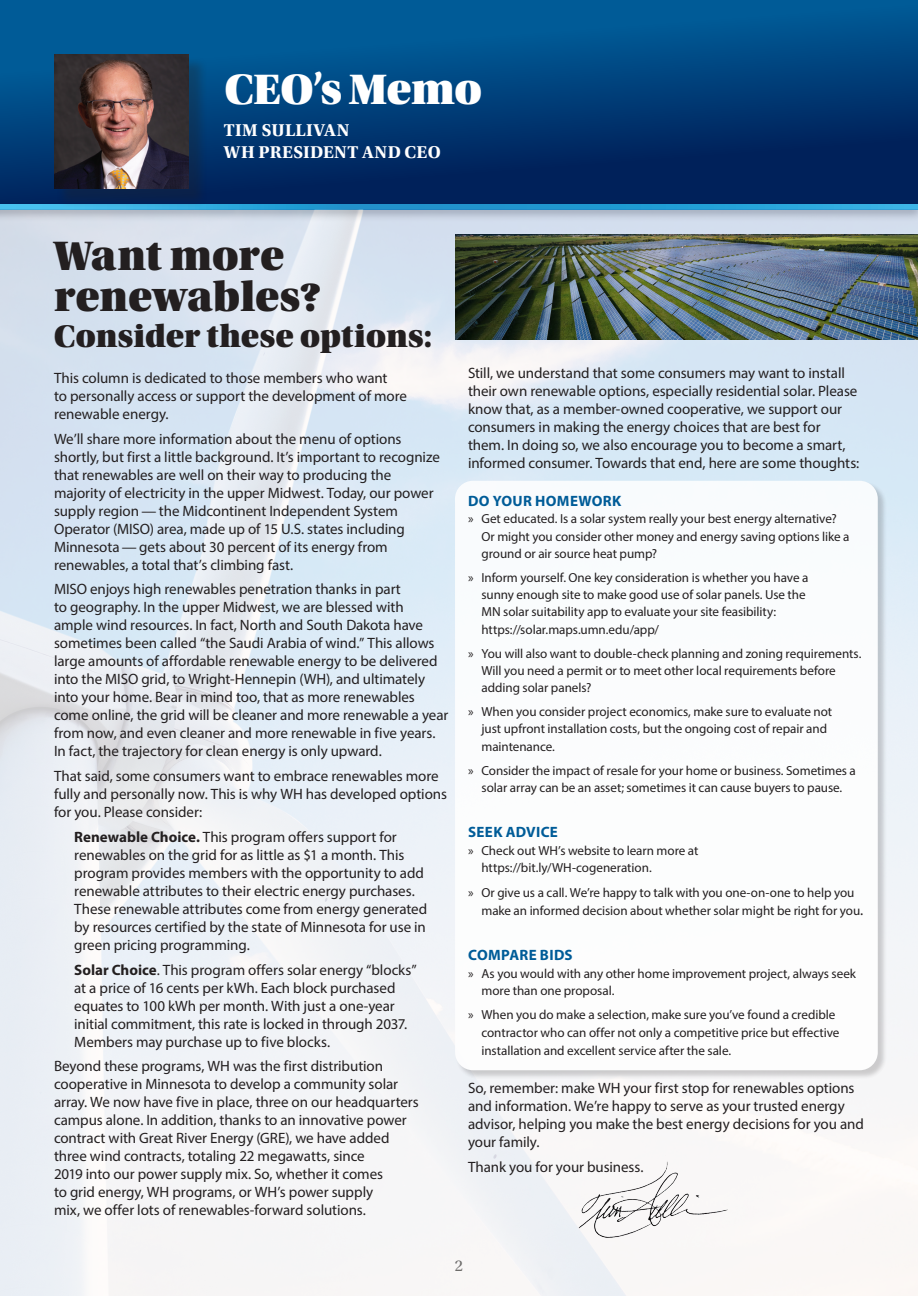
<style>
.page{position:relative;width:918px;height:1296px;background:#fff}
.page>*{position:absolute;margin:0;border:0;box-sizing:border-box;transform-origin:0 0}
.t1{font:45px "Utopia Std Black Headline";letter-spacing:-.005em;color:#fff}
.Headline_1{font:43.5px/40.5px "Utopia Std Black Headline";letter-spacing:.005em;color:#231f20}
.Headline_2{font:33px "Utopia Std Black Headline";letter-spacing:.005em;color:#231f20}
.t2{font:700 18px/21.6px "Utopia Std";letter-spacing:.02em;color:#fff}
.t3{font:16.5px "Utopia Std";color:#515251}
.Body_Text{font:15px/18px "Myriad Pro";letter-spacing:-.005em;color:#231f20}
.Header_-_blue_all_ca{font:700 15px "Myriad Pro";letter-spacing:.02em;color:#005c98}
.t4{font:13.2px/17.2px "Myriad Pro";letter-spacing:-.005em;color:#231f20}
.s1{font-weight:700}
.s2{font-size:15px}
</style>
<div class="page">
<svg style="left:0;top:204px;width:918px;height:6px;background:#299fd5"></svg>
<svg style="left:0;top:0;width:918px;height:204px;background:#003f79"></svg>
<div style="left:56px;top:56px;width:152px;height:152px;background:#231f20;opacity:.3"></div>
<img style="left:54px;top:54px;width:135px;height:135px">
<img style="left:0;top:210px;width:918px;height:1086px">
<img style="left:575px;top:1150px;width:166px;height:105px">
<img style="left:455px;top:235px;width:463px;height:105px">
<div style="left:455px;top:481px;width:432px;height:599px;background:#231f20;opacity:.24"></div>
<div style="left:455px;top:481px;width:423px;height:589px;background:#fff;border-radius:18px"></div>
<h1 class="t1" style="left:225px;top:66px;width:259px">CEO’s Memo</h1>
<p class="t2" style="left:224px;top:120px;width:218px">TIM SULLIVAN<br>WH PRESIDENT AND CEO</p>
<p class="Headline_1" style="left:54px;top:237px;width:269px">Want more renewables?</p>
<p class="Headline_2" style="left:54px;top:319px;width:380px">Consider these options:</p>
<p class="Body_Text" style="left:54px;top:369px;width:355px">This column is dedicated to those members who want<br>to personally access or support the development of more renewable energy.</p>
<p class="Body_Text" style="left:54px;top:429px;width:387px">We’ll share more information about the menu of options shortly, but first a little background. It’s important to recognize that renewables are well on their way to producing the majority of electricity in the upper Midwest. Today, our power supply region — the Midcontinent Independent System Operator (MISO) area, made up of 15 U.S. states including Minnesota — gets about 30 percent of its energy from renewables, a total that’s climbing fast.</p>
<p class="Body_Text" style="left:54px;top:580px;width:396px">MISO enjoys high renewables penetration thanks in part<br>to geography. In the upper Midwest, we are blessed with<br>ample wind resources. In fact, North and South Dakota have sometimes been called “the Saudi Arabia of wind.” This allows large amounts of affordable renewable energy to be delivered into the MISO grid, to Wright-Hennepin (WH), and ultimately into your home. Bear in mind too, that as more renewables come online, the grid will be cleaner and more renewable a year from now, and even cleaner and more renewable in five years.<br>In fact, the trajectory for clean energy is only upward.</p>
<p class="Body_Text" style="left:54px;top:767px;width:394px">That said, some consumers want to embrace renewables more fully and personally now. This is why WH has developed options for you. Please consider:</p>
<p class="Body_Text" style="left:74px;top:828px;width:355px"><span class="s1">Renewable Choice.</span> This program offers support for renewables on the grid for as little as $1 a month. This program provides members with the opportunity to add renewable attributes to their electric energy purchases.<br>These renewable attributes come from energy generated by resources certified by the state of Minnesota for use in green pricing programming.</p>
<p class="Body_Text" style="left:74px;top:960px;width:344px"><span class="s1">Solar Choice</span>. This program offers solar energy “blocks” at a price of 16 cents per kWh. Each block purchased equates to 100 kWh per month. With just a one-year initial commitment, this rate is locked in through 2037.<br>Members may purchase up to five blocks.</p>
<p class="Body_Text" style="left:54px;top:1057px;width:366px">Beyond these programs, WH was the first distribution cooperative in Minnesota to develop a community solar array. We now have five in place, three on our headquarters campus alone. In addition, thanks to an innovative power contract with Great River Energy (GRE), we have added three wind contracts, totaling 22 megawatts, since<br>2019 into our power supply mix. So, whether it comes<br>to grid energy, WH programs, or WH’s power supply<br>mix, we offer lots of renewables-forward solutions.</p>
<p class="Body_Text" style="left:468px;top:364px;width:393px">Still, we understand that some consumers may want to install their own renewable options, especially residential solar. Please know that, as a member-owned cooperative, we support our consumers in making the energy choices that are best for them. In doing so, we also encourage you to become a smart, informed consumer. Towards that end, here are some thoughts:</p>
<p class="Header_-_blue_all_ca" style="left:468px;top:491px;width:155px">DO YOUR HOMEWORK</p>
<p class="t4" style="left:482px;top:510px;width:369px;text-indent:-14px">» Get educated. Is a solar system really your best energy alternative?<br>Or might you consider other money and energy saving options like a ground or air source heat pump?</p>
<p class="t4" style="left:482px;top:569px;width:328px;text-indent:-14px">» Inform yourself. One key consideration is whether you have a sunny enough site to make good use of solar panels. Use the MN solar suitability app to evaluate your site feasibility: https://solar.maps.umn.edu/app/</p>
<p class="t4" style="left:482px;top:644px;width:382px;text-indent:-14px">» You will also want to double-check planning and zoning requirements.<br>Will you need a permit or to meet other local requirements before adding solar panels?</p>
<p class="t4" style="left:482px;top:703px;width:352px;text-indent:-14px">» When you consider project economics, make sure to evaluate not just upfront installation costs, but the ongoing cost of repair and maintenance.</p>
<p class="t4" style="left:468px;top:761px;width:389px;text-align:center">» Consider the impact of resale for your home or business. Sometimes a solar array can be an asset; sometimes it can cause buyers to pause.</p>
<p class="Header_-_blue_all_ca" style="left:468px;top:822px;width:91px">SEEK ADVICE</p>
<p class="t4" style="left:482px;top:842px;width:219px;text-indent:-14px">» Check out WH’s website to learn more at https://bit.ly/WH-cogeneration.</p>
<p class="t4" style="left:482px;top:883px;width:383px;line-height:18px;text-indent:-14px">» Or give us a call. We’re happy to talk with you one-on-one to help you make an informed decision about whether solar might be right for you<span class="s2">.</span></p>
<p class="Header_-_blue_all_ca" style="left:468px;top:945px;width:106px">COMPARE BIDS</p>
<p class="t4" style="left:482px;top:965px;width:376px;text-indent:-14px">» As you would with any other home improvement project, always seek more than one proposal.</p>
<p class="t4" style="left:482px;top:1006px;width:359px;line-height:18px;text-indent:-14px">» When you do make a selection, make sure you’ve found a credible contractor who can offer not only a competitive price but effective installation and excellent service after the sale.</p>
<p class="Body_Text" style="left:468px;top:1079px;width:397px">So, remember: make WH your first stop for renewables options and information. We’re happy to serve as your trusted energy advisor, helping you make the best energy decisions for you and your family.</p>
<p class="Body_Text" style="left:468px;top:1158px;width:177px">Thank you for your business.</p>
<p class="t3" style="left:455px;top:1256px;width:10px">2</p>
</div>
